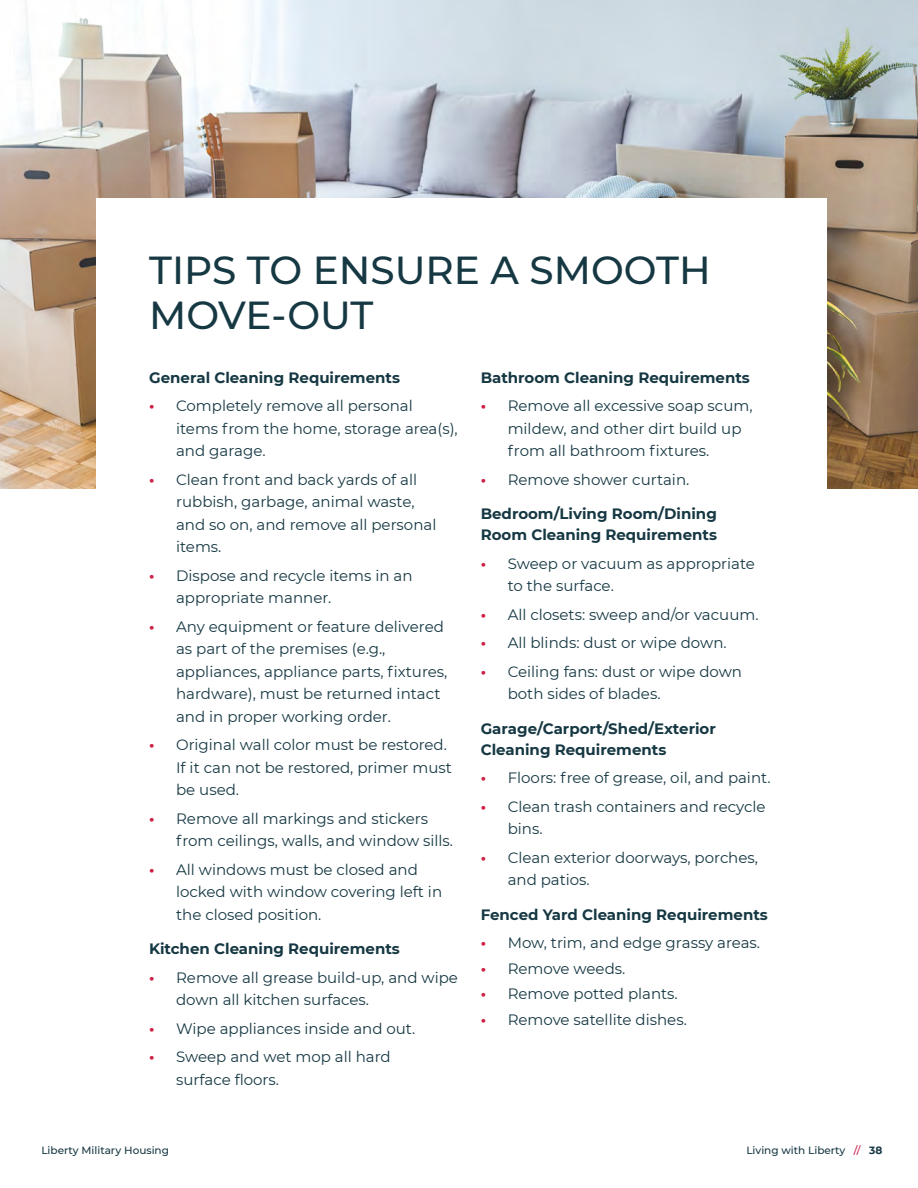
<style>
.page{position:relative;width:918px;height:1188px;background:#fff}
.page>*{position:absolute;margin:0;border:0;box-sizing:border-box;transform-origin:0 0}
.t1{font:500 39px/45px "Montserrat";color:#163843}
.t2{font:15px/22.5px "Montserrat";color:#163843}
.t3{font:700 15px/21px "Montserrat";color:#163843}
.t4{font:500 10.5px "Montserrat";color:#163843}
.s1{font-weight:700;color:#cf1f46}
.s2{color:#cf1f46}
.s3{font-weight:700}
</style>
<div class="page">
<img style="left:0;top:0;width:918px;height:488px">
<div style="left:96px;top:199px;width:731px;height:541px;background:#fff"></div>
<h1 class="t1" style="left:149px;top:246px;width:563px">TIPS TO ENSURE A SMOOTH<br>MOVE-OUT</h1>
<p class="t3" style="left:149px;top:366px;width:253px">General Cleaning Requirements</p>
<p class="t2" style="left:176px;top:394px;width:283px;text-indent:-27px"><span class="s1">•</span> Completely remove all personal items from the home, storage area(s), and garage.</p>
<p class="t2" style="left:176px;top:468px;width:262px;text-indent:-27px"><span class="s1">•</span> Clean front and back yards of all rubbish, garbage, animal waste, and so on, and remove all personal items.</p>
<p class="t2" style="left:176px;top:564px;width:238px;text-indent:-27px"><span class="s1">•</span> Dispose and recycle items in an appropriate manner.</p>
<p class="t2" style="left:176px;top:615px;width:273px;text-indent:-27px"><span class="s1">•</span> Any equipment or feature delivered as part of the premises (e.g., appliances, appliance parts, fixtures, hardware), must be returned intact and in proper working order.</p>
<p class="t2" style="left:176px;top:733px;width:277px;text-indent:-27px"><span class="s1">•</span> Original wall color must be restored.<br>If it can not be restored, primer must be used.</p>
<p class="t2" style="left:176px;top:807px;width:279px;text-indent:-27px"><span class="s1">•</span> Remove all markings and stickers from ceilings, walls, and window sills.</p>
<p class="t2" style="left:176px;top:858px;width:268px;text-indent:-27px"><span class="s1">•</span> All windows must be closed and locked with window covering left in the closed position.</p>
<p class="t3" style="left:149px;top:938px;width:252px">Kitchen Cleaning Requirements</p>
<p class="t2" style="left:176px;top:966px;width:283px;text-indent:-27px"><span class="s1">•</span> Remove all grease build-up, and wipe down all kitchen surfaces.</p>
<p class="t2" style="left:149px;top:1017px;width:268px"><span class="s1">•</span> Wipe appliances inside and out.</p>
<p class="t2" style="left:176px;top:1045px;width:216px;text-indent:-27px"><span class="s1">•</span> Sweep and wet mop all hard surface floors.</p>
<p class="t3" style="left:481px;top:366px;width:271px">Bathroom Cleaning Requirements</p>
<p class="t2" style="left:508px;top:394px;width:246px;text-indent:-27px"><span class="s1">•</span> Remove all excessive soap scum, mildew, and other dirt build up from all bathroom fixtures.</p>
<p class="t2" style="left:481px;top:468px;width:210px"><span class="s1">•</span> Remove shower curtain.</p>
<p class="t3" style="left:481px;top:503px;width:238px">Bedroom/Living Room/Dining<br>Room Cleaning Requirements</p>
<p class="t2" style="left:508px;top:552px;width:249px;text-indent:-27px"><span class="s1">•</span> Sweep or vacuum as appropriate to the surface.</p>
<p class="t2" style="left:481px;top:603px;width:279px"><span class="s1">•</span> All closets: sweep and/or vacuum.</p>
<p class="t2" style="left:481px;top:631px;width:248px"><span class="s1">•</span> All blinds: dust or wipe down.</p>
<p class="t2" style="left:508px;top:660px;width:236px;text-indent:-27px"><span class="s1">•</span> Ceiling fans: dust or wipe down both sides of blades.</p>
<p class="t3" style="left:481px;top:717px;width:237px">Garage/Carport/Shed/Exterior<br>Cleaning Requirements</p>
<p class="t2" style="left:481px;top:766px;width:291px"><span class="s1">•</span> Floors: free of grease, oil, and paint.</p>
<p class="t2" style="left:508px;top:795px;width:259px;text-indent:-27px"><span class="s1">•</span> Clean trash containers and recycle bins.</p>
<p class="t2" style="left:508px;top:846px;width:252px;text-indent:-27px"><span class="s1">•</span> Clean exterior doorways, porches, and patios.</p>
<p class="t3" style="left:481px;top:903px;width:289px">Fenced Yard Cleaning Requirements</p>
<p class="t2" style="left:481px;top:931px;width:281px"><span class="s1">•</span> Mow, trim, and edge grassy areas.</p>
<p class="t2" style="left:481px;top:957px;width:146px"><span class="s1">•</span> Remove weeds.</p>
<p class="t2" style="left:481px;top:982px;width:199px"><span class="s1">•</span> Remove potted plants.</p>
<p class="t2" style="left:481px;top:1008px;width:208px"><span class="s1">•</span> Remove satellite dishes.</p>
<p class="t4" style="left:41px;top:1143px;width:129px">Liberty Military Housing</p>
<p class="t4" style="left:746px;top:1143px;width:137px">Living with Liberty <span class="s2">//</span> <span class="s3">38</span></p>
</div>
